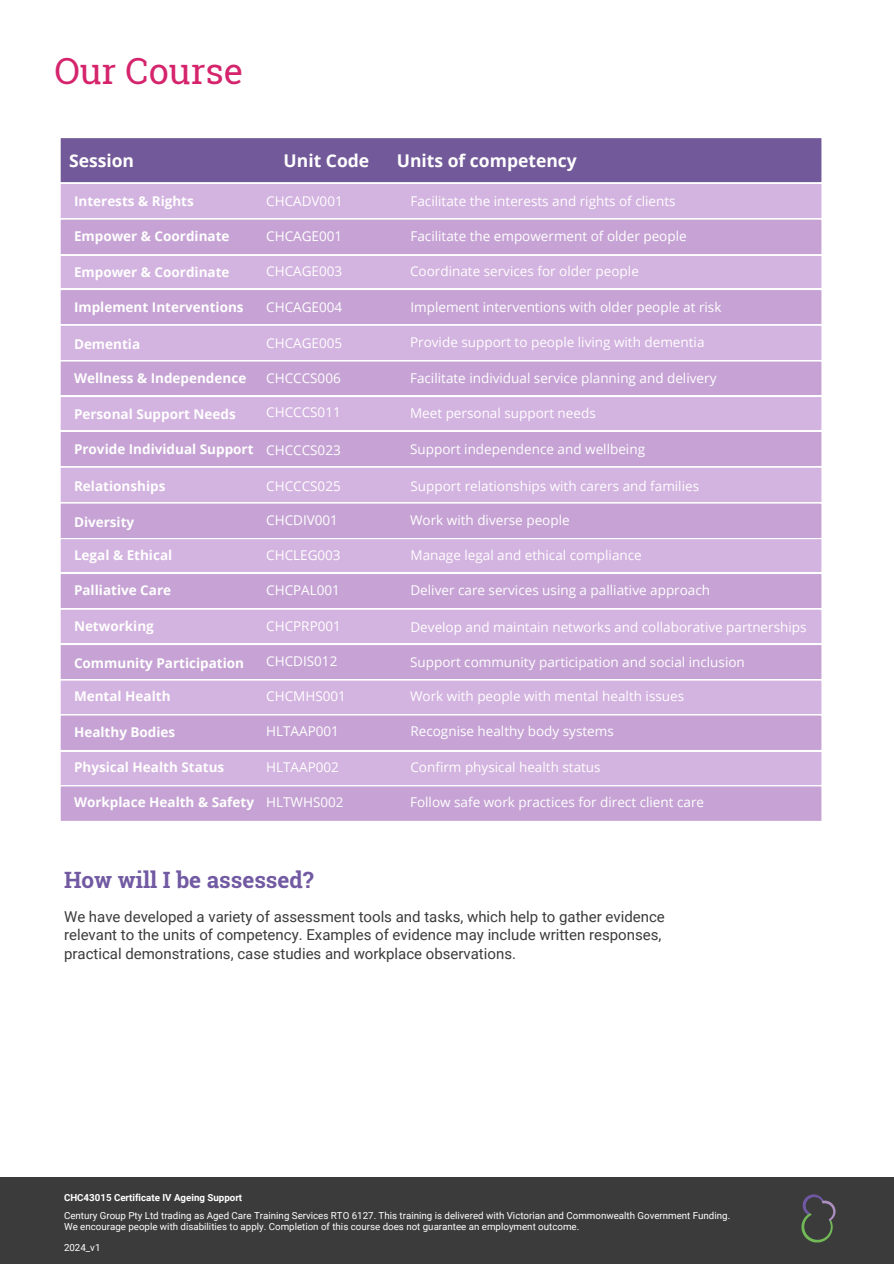
<style>
.page{position:relative;width:894px;height:1264px;background:#fff}
.page>*{position:absolute;margin:0;border:0;box-sizing:border-box;transform-origin:0 0}
.t1{font:36px "Roboto Slab";color:#d5246c}
.t2{font:700 22.5px "Roboto Slab";color:#725aa3}
.t3{font:700 17.55px "Open Sans";color:#fff}
.t4{font:15px/18.9px "Roboto";color:#3b3b3c}
.t5{font:13.5px "Open Sans";color:#fff}
.t6{font:700 13.5px "Open Sans";color:#fff}
.t7{font:9.75px/10.9px "Roboto";color:#fff}
.t8{font:700 9.75px "Roboto";color:#fff}
</style>
<div class="page">
<div style="left:0;top:1177px;width:893px;height:86px;background:#3b3b3c"></div>
<img style="left:801px;top:1194px;width:35px;height:49px">
<svg style="left:60px;top:138px;width:762px;height:683px;background:#c9a9d7"></svg>
<h2 class="t1" style="left:54px;top:47px;width:190px">Our Course</h2>
<h4 class="t3" style="left:69px;top:148px;width:67px">Session</h4>
<h6 class="t3" style="left:283px;top:148px;width:87px">Unit Code</h6>
<h5 class="t3" style="left:397px;top:148px;width:181px">Units of competency</h5>
<h4 class="t6" style="left:74px;top:192px;width:121px">Interests &amp; Rights</h4>
<h6 class="t5" style="left:266px;top:192px;width:78px">CHCADV001</h6>
<h5 class="t5" style="left:410px;top:191px;width:266px">Facilitate the interests and rights of clients</h5>
<h6 class="t6" style="left:74px;top:226px;width:157px">Empower &amp; Coordinate</h6>
<h5 class="t6" style="left:74px;top:262px;width:157px">Empower &amp; Coordinate</h5>
<h4 class="t6" style="left:74px;top:297px;width:171px">Implement Interventions</h4>
<h6 class="t5" style="left:266px;top:227px;width:77px">CHCAGE001</h6>
<h5 class="t5" style="left:266px;top:262px;width:77px">CHCAGE003</h5>
<h4 class="t5" style="left:266px;top:298px;width:77px">CHCAGE004</h4>
<h5 class="t5" style="left:410px;top:226px;width:278px">Facilitate the empowerment of older people</h5>
<h3 class="t5" style="left:410px;top:262px;width:230px">Coordinate services for older people</h3>
<p class="t5" style="left:410px;top:297px;width:312px">Implement interventions with older people at risk</p>
<h6 class="t6" style="left:74px;top:335px;width:68px">Dementia</h6>
<h5 class="t5" style="left:266px;top:333px;width:77px">CHCAGE005</h5>
<h6 class="t5" style="left:410px;top:333px;width:296px">Provide support to people living with dementia</h6>
<h6 class="t6" style="left:74px;top:369px;width:174px">Wellness &amp; Independence</h6>
<h6 class="t5" style="left:266px;top:369px;width:76px">CHCCCS006</h6>
<h4 class="t5" style="left:410px;top:368px;width:308px">Facilitate individual service planning and delivery</h4>
<h6 class="t6" style="left:74px;top:404px;width:163px">Personal Support Needs</h6>
<h6 class="t5" style="left:266px;top:403px;width:76px">CHCCCS011</h6>
<h5 class="t5" style="left:410px;top:403px;width:187px">Meet personal support needs</h5>
<h5 class="t6" style="left:74px;top:439px;width:181px">Provide Individual Support</h5>
<h4 class="t6" style="left:74px;top:476px;width:93px">Relationships</h4>
<h4 class="t5" style="left:266px;top:440px;width:76px">CHCCCS023</h4>
<h4 class="t5" style="left:266px;top:476px;width:76px">CHCCCS025</h4>
<h6 class="t5" style="left:410px;top:439px;width:236px">Support independence and wellbeing</h6>
<h6 class="t5" style="left:410px;top:476px;width:290px">Support relationships with carers and families</h6>
<h6 class="t6" style="left:74px;top:512px;width:62px">Diversity</h6>
<h5 class="t5" style="left:266px;top:511px;width:73px">CHCDIV001</h5>
<h6 class="t5" style="left:410px;top:511px;width:161px">Work with diverse people</h6>
<h5 class="t6" style="left:74px;top:546px;width:100px">Legal &amp; Ethical</h5>
<h5 class="t5" style="left:266px;top:546px;width:76px">CHCLEG003</h5>
<h4 class="t5" style="left:410px;top:546px;width:233px">Manage legal and ethical compliance</h4>
<h4 class="t6" style="left:74px;top:580px;width:99px">Palliative Care</h4>
<h5 class="t6" style="left:74px;top:616px;width:81px">Networking</h5>
<h5 class="t5" style="left:266px;top:580px;width:75px">CHCPAL001</h5>
<h4 class="t5" style="left:266px;top:616px;width:76px">CHCPRP001</h4>
<h4 class="t5" style="left:410px;top:580px;width:301px">Deliver care services using a palliative approach</h4>
<h4 class="t5" style="left:410px;top:617px;width:397px">Develop and maintain networks and collaborative partnerships</h4>
<h6 class="t6" style="left:74px;top:653px;width:172px">Community Participation</h6>
<h4 class="t5" style="left:266px;top:651px;width:73px">CHCDIS012</h4>
<h4 class="t6" style="left:74px;top:686px;width:98px">Mental Health</h4>
<h6 class="t6" style="left:74px;top:722px;width:103px">Healthy Bodies</h6>
<h5 class="t6" style="left:74px;top:757px;width:152px">Physical Health Status</h5>
<h4 class="t5" style="left:266px;top:686px;width:81px">CHCMHS001</h4>
<h6 class="t5" style="left:266px;top:722px;width:74px">HLTAAP001</h6>
<h5 class="t5" style="left:266px;top:757px;width:74px">HLTAAP002</h5>
<h5 class="t5" style="left:410px;top:652px;width:336px">Support community participation and social inclusion</h5>
<h6 class="t5" style="left:410px;top:686px;width:275px">Work with people with mental health issues</h6>
<h4 class="t5" style="left:410px;top:722px;width:205px">Recognise healthy body systems</h4>
<h5 class="t5" style="left:410px;top:757px;width:192px">Confirm physical health status</h5>
<p class="t6" style="left:74px;top:792px;width:181px">Workplace Health &amp; Safety</p>
<p class="t5" style="left:266px;top:792px;width:79px">HLTWHS002</p>
<p class="t5" style="left:410px;top:792px;width:295px">Follow safe work practices for direct client care</p>
<h4 class="t2" style="left:64px;top:864px;width:251px">How will I be assessed?</h4>
<h4 class="t4" style="left:64px;top:907px;width:602px">We have developed a variety of assessment tools and tasks, which help to gather evidence relevant to the units of competency. Examples of evidence may include written responses, practical demonstrations, case studies and workplace observations.</h4>
<h2 class="t8" style="left:64px;top:1191px;width:180px">CHC43015 Certificate IV Ageing Support</h2>
<h2 class="t7" style="left:64px;top:1209px;width:667px">Century Group Pty Ltd trading as Aged Care Training Services RTO 6127. This training is delivered with Victorian and Commonwealth Government Funding.<br>We encourage people with disabilities to apply. Completion of this course does not guarantee an employment outcome.</h2>
<h5 class="t7" style="left:64px;top:1242px;width:38px">2024_v1</h5>
</div>
